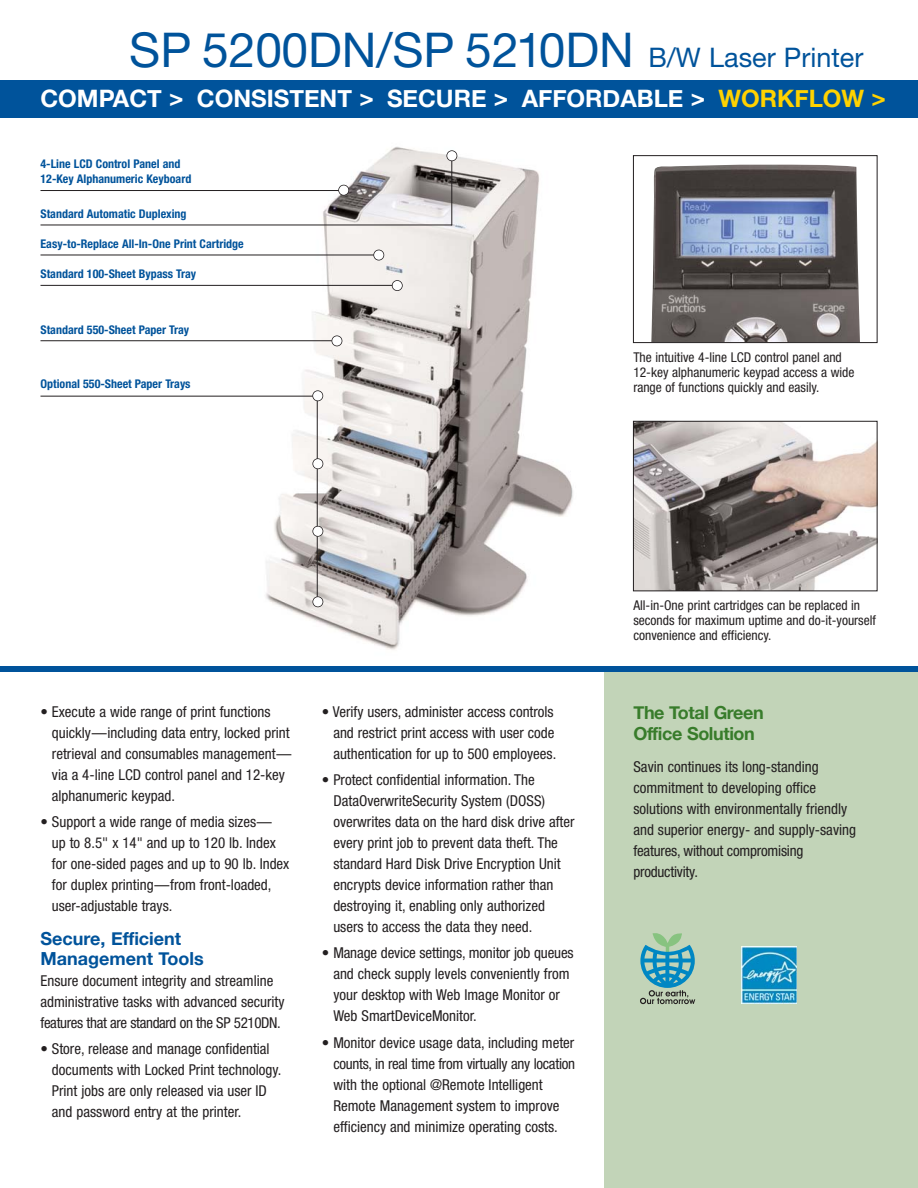
<style>
.page{position:relative;width:918px;height:1188px;background:#fff}
.page>*{position:absolute;margin:0;border:0;box-sizing:border-box;transform-origin:0 0}
.t1{font:48px "Helvetica Neue";color:#00539b}
.t2{font:700 24px "Helvetica Neue";color:#fff}
.t3{font:700 18px/19.5px "Helvetica Neue";color:#00539b}
.t4{font:700 18px/21px "Helvetica Neue";letter-spacing:-.02em;color:#387c2b}
.t5{font:condensed 15px/21px "Helvetica Neue";color:#231f20}
.t6{font:condensed 13.5px/15px "Helvetica Neue";color:#231f20}
.t7{font:700 condensed 12px/15px "Helvetica Neue";color:#00539b}
.s1{font-size:27px}
.s2{color:#ffd200}
</style>
<div class="page">
<img style="left:236px;top:147px;width:337px;height:503px">
<hr style="left:317px;top:397px;width:1px;height:205px;background:#231f20">
<div style="left:0;top:81px;width:918px;height:37px;background:#00539b"></div>
<img style="left:635px;top:423px;width:241px;height:166px">
<div style="left:633px;top:421px;width:245px;height:170px;border:1px solid #231f20"></div>
<img style="left:651px;top:164px;width:209px;height:177px">
<div style="left:633px;top:155px;width:245px;height:188px;border:1px solid #231f20"></div>
<div style="left:605px;top:671px;width:313px;height:517px;background:#c2d4b8"></div>
<svg style="left:640px;top:933px;width:55px;height:71px"></svg>
<div style="left:0;top:667px;width:918px;height:5px;background:#00539b"></div>
<img style="left:741px;top:947px;width:56px;height:57px">
<hr style="left:40px;top:255px;width:339px;height:1px;background:#231f20">
<hr style="left:40px;top:190px;width:303px;height:1px;background:#231f20">
<div style="left:339px;top:185px;width:10px;height:10px;background:#fff;border-radius:50%"></div>
<div style="left:338px;top:185px;width:11px;height:11px;border:2px solid #231f20;border-radius:50%"></div>
<hr style="left:40px;top:225px;width:412px;height:1px;background:#231f20">
<div style="left:313px;top:459px;width:10px;height:10px;background:#fff;border-radius:50%"></div>
<div style="left:312px;top:458px;width:11px;height:11px;border:2px solid #231f20;border-radius:50%"></div>
<div style="left:313px;top:526px;width:10px;height:10px;background:#fff;border-radius:50%"></div>
<div style="left:312px;top:526px;width:11px;height:11px;border:2px solid #231f20;border-radius:50%"></div>
<div style="left:313px;top:597px;width:10px;height:10px;background:#fff;border-radius:50%"></div>
<div style="left:312px;top:596px;width:11px;height:11px;border:2px solid #231f20;border-radius:50%"></div>
<hr style="left:40px;top:396px;width:277px;height:1px;background:#231f20">
<div style="left:313px;top:391px;width:10px;height:10px;background:#fff;border-radius:50%"></div>
<div style="left:312px;top:390px;width:11px;height:11px;border:2px solid #231f20;border-radius:50%"></div>
<hr style="left:40px;top:285px;width:357px;height:1px;background:#231f20">
<div style="left:392px;top:280px;width:10px;height:11px;background:#fff;border-radius:50%"></div>
<div style="left:392px;top:280px;width:11px;height:11px;border:2px solid #231f20;border-radius:50%"></div>
<hr style="left:40px;top:340px;width:297px;height:1px;background:#231f20">
<div style="left:332px;top:336px;width:10px;height:10px;background:#fff;border-radius:50%"></div>
<div style="left:332px;top:335px;width:10px;height:11px;border:2px solid #231f20;border-radius:50%"></div>
<div style="left:374px;top:250px;width:10px;height:10px;background:#fff;border-radius:50%"></div>
<div style="left:373px;top:250px;width:11px;height:11px;border:2px solid #231f20;border-radius:50%"></div>
<hr style="left:451px;top:156px;width:1px;height:69px;background:#231f20">
<div style="left:447px;top:151px;width:10px;height:10px;background:#fff;border-radius:50%"></div>
<div style="left:446px;top:150px;width:11px;height:11px;border:2px solid #231f20;border-radius:50%"></div>
<h1 class="t1" style="left:129px;top:33px;width:736px">SP 5200DN/SP 5210DN <span class="s1">B/W Laser Printer</span></h1>
<h2 class="t2" style="left:40px;top:84px;width:847px">COMPACT &gt; CONSISTENT &gt; SECURE &gt; AFFORDABLE &gt; <span class="s2">WORKFLOW &gt;</span></h2>
<p class="t7" style="left:41px;top:157px;width:152px">4-Line LCD Control Panel and<br>12-Key Alphanumeric Keyboard</p>
<p class="t7" style="left:41px;top:207px;width:148px">Standard Automatic Duplexing</p>
<p class="t7" style="left:41px;top:237px;width:205px">Easy-to-Replace All-In-One Print Cartridge</p>
<p class="t7" style="left:41px;top:268px;width:157px">Standard 100-Sheet Bypass Tray</p>
<p class="t7" style="left:41px;top:323px;width:150px">Standard 550-Sheet Paper Tray</p>
<p class="t7" style="left:41px;top:378px;width:152px">Optional 550-Sheet Paper Trays</p>
<p class="t6" style="left:633px;top:351px;width:223px">The intuitive 4-line LCD control panel and<br>12-key alphanumeric keypad access a wide range of functions quickly and easily.</p>
<p class="t5" style="left:52px;top:702px;width:241px;text-indent:-11px">• Execute a wide range of print functions quickly—including data entry, locked print retrieval and consumables management— via a 4-line LCD control panel and 12-key alphanumeric keypad.</p>
<p class="t5" style="left:52px;top:813px;width:239px;text-indent:-11px">• Support a wide range of media sizes— up to 8.5" x 14" and up to 120 lb. Index for one-sided pages and up to 90 lb. Index for duplex printing—from front-loaded, user-adjustable trays.</p>
<p class="t3" style="left:40px;top:928px;width:165px">Secure, Efficient<br>Management Tools</p>
<p class="t5" style="left:40px;top:971px;width:246px">Ensure document integrity and streamline administrative tasks with advanced security features that are standard on the SP 5210DN.</p>
<p class="t5" style="left:52px;top:1039px;width:231px;text-indent:-11px">• Store, release and manage confidential documents with Locked Print technology.<br>Print jobs are only released via user ID and password entry at the printer.</p>
<p class="t5" style="left:333px;top:702px;width:224px;text-indent:-11px">• Verify users, administer access controls and restrict print access with user code authentication for up to 500 employees.</p>
<p class="t5" style="left:333px;top:771px;width:243px;text-indent:-11px">• Protect confidential information. The DataOverwriteSecurity System (DOSS) overwrites data on the hard disk drive after every print job to prevent data theft. The standard Hard Disk Drive Encryption Unit encrypts device information rather than destroying it, enabling only authorized users to access the data they need.</p>
<p class="t5" style="left:333px;top:944px;width:242px;text-indent:-11px">• Manage device settings, monitor job queues and check supply levels conveniently from your desktop with Web Image Monitor or Web SmartDeviceMonitor.</p>
<p class="t5" style="left:333px;top:1033px;width:243px;text-indent:-11px">• Monitor device usage data, including meter counts, in real time from virtually any location with the optional @Remote Intelligent Remote Management system to improve efficiency and minimize operating costs.</p>
<p class="t6" style="left:633px;top:599px;width:244px">All-in-One print cartridges can be replaced in seconds for maximum uptime and do-it-yourself convenience and efficiency.</p>
<p class="t4" style="left:633px;top:701px;width:132px">The Total Green<br>Office Solution</p>
<p class="t5" style="left:633px;top:757px;width:224px">Savin continues its long-standing commitment to developing office solutions with environmentally friendly and superior energy- and supply-saving features, without compromising productivity.</p>
</div>
